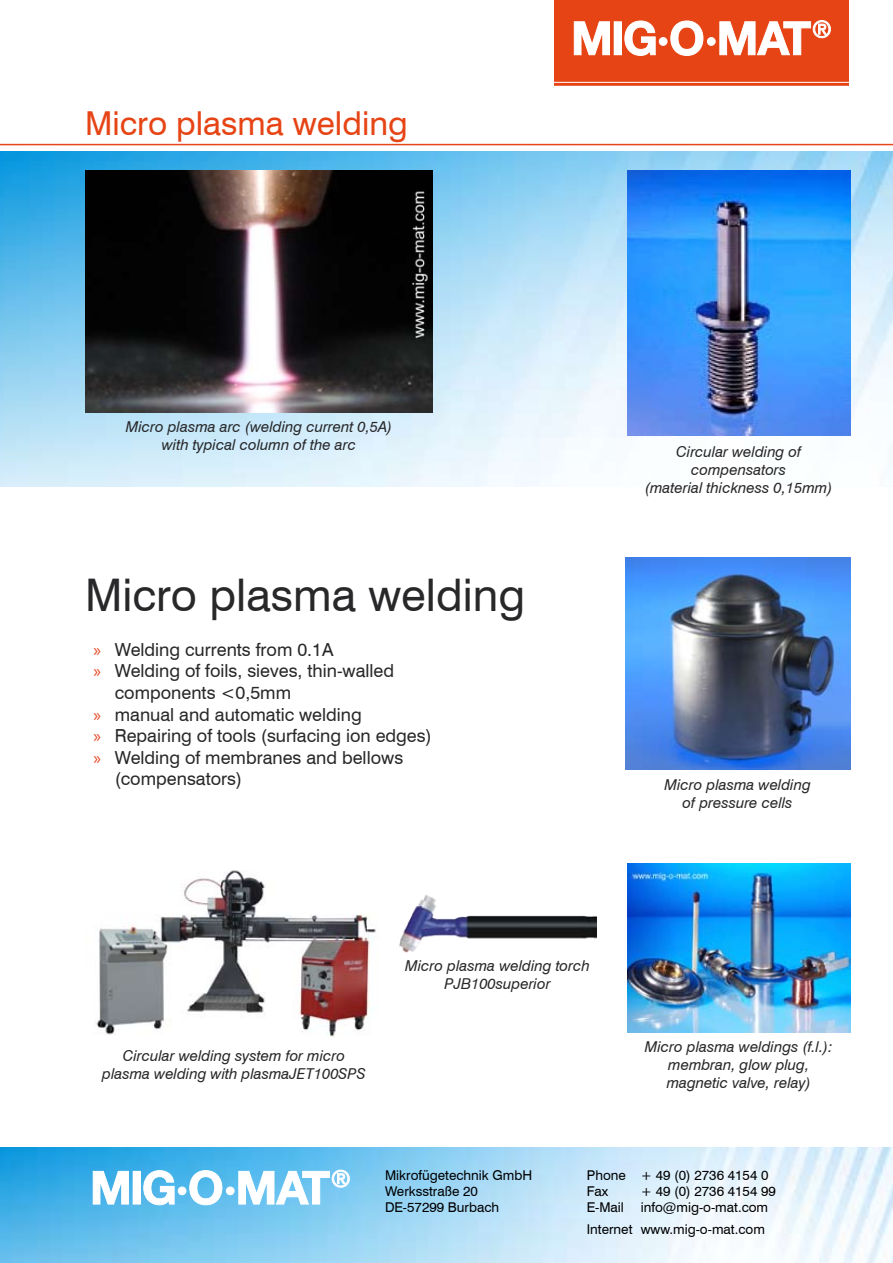
<style>
.page{position:relative;width:893px;height:1263px;background:#fff}
.page>*{position:absolute;margin:0;border:0;box-sizing:border-box;transform-origin:0 0}
.t1{font:45px "Swiss 721 BT";color:#28282a}
.t2{font:33px "Swiss 721 BT";color:#e64415}
.t3{font:18px/21.6px "Swiss 721 BT";color:#28282a}
.t4{font:18px/21.6px "Myriad Pro";color:#e6421f}
.t5{font:italic 15px/18px "Swiss 721 BT";color:#28282a;text-align:center}
.t6{font:13.5px/16.2px "Swiss 721 BT";color:#000}
</style>
<div class="page">
<img style="left:0;top:1147px;width:893px;height:116px">
<img style="left:0;top:152px;width:893px;height:334px">
<hr style="left:0;top:144px;width:893px;height:1px;background:#e64619">
<svg style="left:555px;top:0;width:294px;height:86px"></svg>
<img style="left:85px;top:170px;width:348px;height:242px">
<img style="left:627px;top:170px;width:223px;height:266px">
<img style="left:627px;top:863px;width:223px;height:169px">
<img style="left:625px;top:557px;width:225px;height:212px">
<img style="left:96px;top:870px;width:280px;height:167px">
<img style="left:400px;top:895px;width:196px;height:57px">
<svg style="left:93px;top:1171px;width:36px;height:33px"></svg>
<div style="left:133px;top:1171px;width:7px;height:33px;background:#fff"></div>
<svg style="left:143px;top:1170px;width:207px;height:35px"></svg>
<h2 class="t2" style="left:85px;top:103px;width:324px">Micro plasma welding</h2>
<p class="t5" style="left:126px;top:418px;width:268px">Micro plasma arc (welding current 0,5A) with typical column of the arc</p>
<h1 class="t1" style="left:85px;top:568px;width:442px">Micro plasma welding</h1>
<p class="t3" style="left:115px;top:638px;width:318px">Welding currents from 0.1A<br>Welding of foils, sieves, thin-walled components &lt;0,5mm<br>manual and automatic welding<br>Repairing of tools (surfacing ion edges)<br>Welding of membranes and bellows (compensators)</p>
<p class="t4" style="left:94px;top:639px;width:9px">» »</p>
<p class="t4" style="left:94px;top:703px;width:9px;text-align:justify">» » »</p>
<p class="t5" style="left:645px;top:442px;width:189px">Circular welding of compensators<br>(material thickness 0,15mm)</p>
<p class="t5" style="left:664px;top:775px;width:148px">Micro plasma welding of pressure cells</p>
<p class="t5" style="left:102px;top:1047px;width:265px">Circular welding system for micro plasma welding with plasmaJET100SPS</p>
<p class="t5" style="left:405px;top:957px;width:186px">Micro plasma welding torch<br>PJB100superior</p>
<p class="t5" style="left:645px;top:1038px;width:189px">Micro plasma weldings (f.l.): membran, glow plug, magnetic valve, relay)</p>
<p class="t6" style="left:385px;top:1167px;width:149px">Mikrofügetechnik GmbH<br>Werksstraße 20<br>DE-57299 Burbach</p>
<p class="t6" style="left:587px;top:1167px;width:183px">Phone + 49 (0) 2736 4154 0<br>Fax</p>
<p class="t6" style="left:587px;top:1183px;width:191px;text-indent:54px">+ 49 (0) 2736 4154 99<br>E-Mail info@mig-o-mat.com</p>
<p class="t6" style="left:587px;top:1221px;width:180px">Internet www.mig-o-mat.com</p>
</div>
